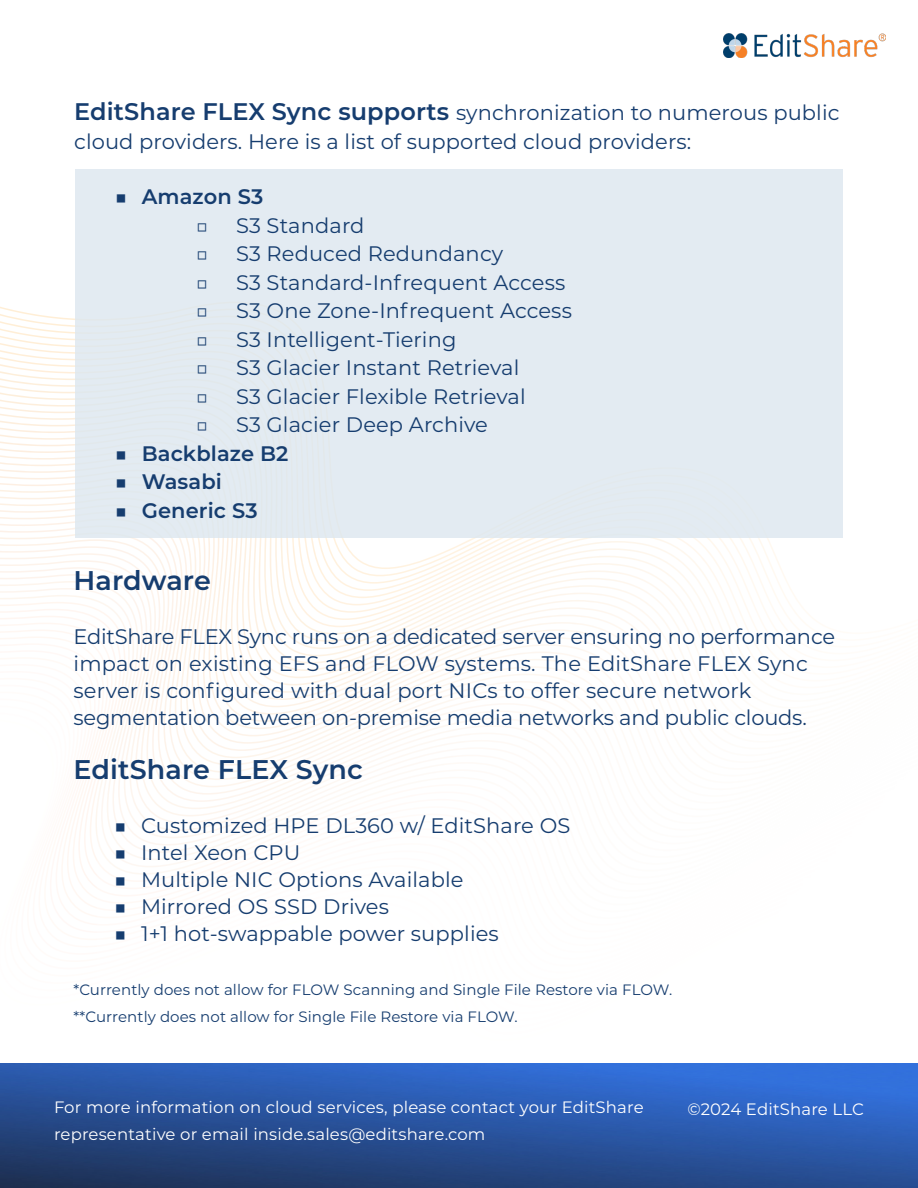
<style>
.page{position:relative;width:918px;height:1188px;background:#fff}
.page>*{position:absolute;margin:0;border:0;box-sizing:border-box;transform-origin:0 0}
.t1{font:600 27px "Montserrat";letter-spacing:.005em;color:#163d6f}
.t2{font:21px/28.5px "Montserrat";letter-spacing:.005em;color:#163d6f}
.t3{font:600 21px "Montserrat";letter-spacing:.005em;color:#163d6f}
.t4{font:16.5px "Montserrat";letter-spacing:.01em;color:#fff}
.t5{font:15px "Montserrat";letter-spacing:.005em;color:#163d6f}
.s1{font-weight:600;font-size:24px}
.s2{font-weight:400}
</style>
<div class="page">
<img style="left:98px;top:538px;width:820px;height:650px">
<img style="left:0;top:1063px;width:918px;height:124px">
<div style="left:75px;top:169px;width:768px;height:369px;background:#e3ebf2"></div>
<img style="left:724px;top:33px;width:162px;height:24px">
<p class="t2" style="left:74px;top:98px;width:767px"><span class="s1">EditShare FLEX Sync supports</span> synchronization to numerous public cloud providers. Here is a list of supported cloud providers:</p>
<p class="t3" style="left:115px;top:182px;width:150px"><span class="s2">■</span> Amazon S3</p>
<p class="t2" style="left:196px;top:210px;width:170px">□ S3 Standard</p>
<p class="t2" style="left:196px;top:239px;width:309px">□ S3 Reduced Redundancy</p>
<p class="t2" style="left:196px;top:267px;width:371px">□ S3 Standard-Infrequent Access</p>
<p class="t2" style="left:196px;top:296px;width:378px">□ S3 One Zone-Infrequent Access</p>
<p class="t2" style="left:196px;top:324px;width:262px">□ S3 Intelligent-Tiering</p>
<p class="t2" style="left:196px;top:353px;width:325px">□ S3 Glacier Instant Retrieval</p>
<p class="t2" style="left:196px;top:381px;width:332px">□ S3 Glacier Flexible Retrieval</p>
<p class="t2" style="left:196px;top:410px;width:294px">□ S3 Glacier Deep Archive</p>
<p class="t3" style="left:115px;top:439px;width:175px"><span class="s2">■</span> Backblaze B2</p>
<p class="t3" style="left:115px;top:467px;width:109px"><span class="s2">■</span> Wasabi</p>
<p class="t3" style="left:115px;top:496px;width:144px"><span class="s2">■</span> Generic S3</p>
<p class="t1" style="left:74px;top:562px;width:139px">Hardware</p>
<p class="t2" style="left:74px;top:623px;width:763px;line-height:27px">EditShare FLEX Sync runs on a dedicated server ensuring no performance impact on existing EFS and FLOW systems. The EditShare FLEX Sync</p>
<p class="t2" style="left:74px;top:676px;width:679px">server is configured with dual port NICs to offer secure network</p>
<p class="t2" style="left:74px;top:703px;width:735px">segmentation between on-premise media networks and public clouds.</p>
<p class="t1" style="left:74px;top:751px;width:291px">EditShare FLEX Sync</p>
<p class="t2" style="left:114px;top:811px;width:458px">■ Customized HPE DL360 w/ EditShare OS</p>
<p class="t2" style="left:114px;top:838px;width:188px">■ Intel Xeon CPU</p>
<p class="t2" style="left:114px;top:865px;width:351px">■ Multiple NIC Options Available</p>
<p class="t2" style="left:114px;top:892px;width:277px">■ Mirrored OS SSD Drives</p>
<p class="t2" style="left:114px;top:919px;width:386px">■ 1+1 hot-swappable power supplies</p>
<p class="t5" style="left:74px;top:980px;width:600px">*Currently does not allow for FLOW Scanning and Single File Restore via FLOW.</p>
<p class="t5" style="left:74px;top:1007px;width:446px">**Currently does not allow for Single File Restore via FLOW.</p>
<p class="t4" style="left:54px;top:1096px;width:591px">For more information on cloud services, please contact your EditShare</p>
<p class="t4" style="left:54px;top:1123px;width:433px">representative or email inside.sales@editshare.com</p>
<p class="t4" style="left:687px;top:1098px;width:178px">©2024 EditShare LLC</p>
</div>
